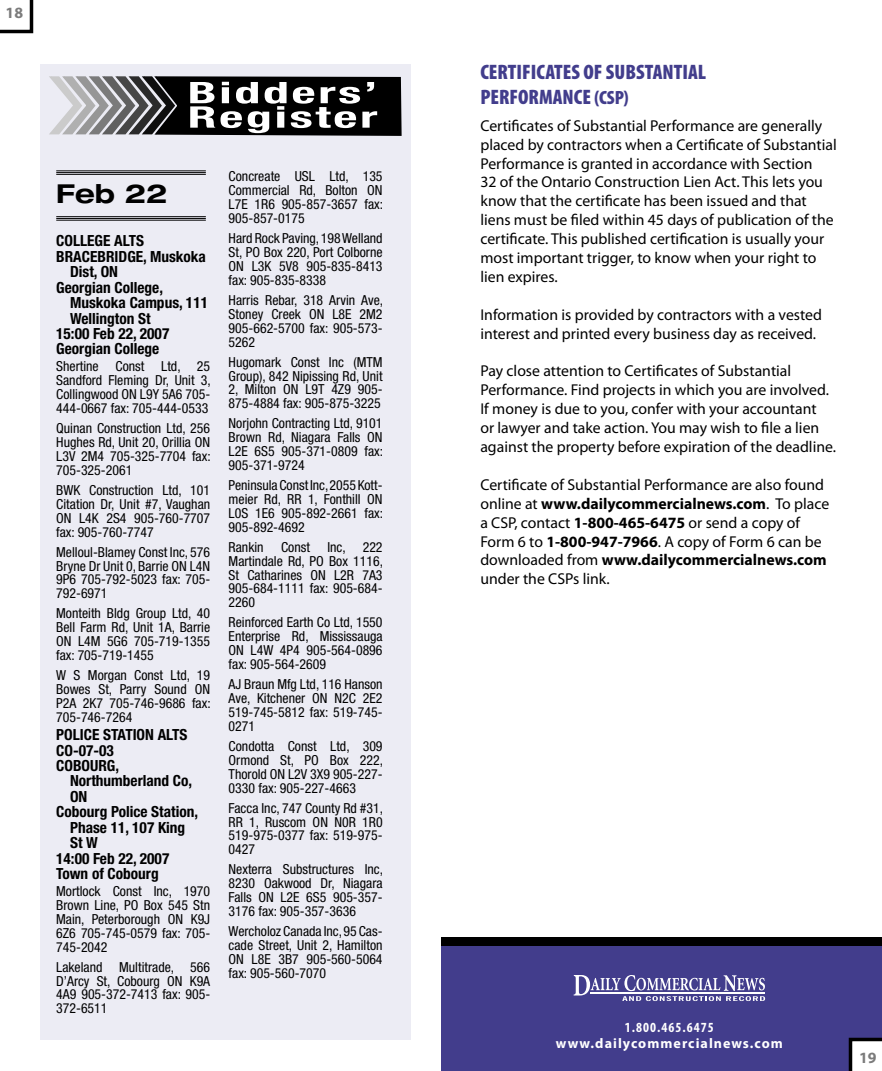
<style>
.page{position:relative;width:882px;height:1071px;background:#fff}
.page>*{position:absolute;margin:0;border:0;box-sizing:border-box;transform-origin:0 0}
.t1{font:700 condensed 29.75px/24.5px "Helvetica Neue";letter-spacing:.05em;color:#fff;scale:1.75 1}
.t2{font:700 expanded 26.07px "Helvetica Neue";color:#000}
.t3{font:900 condensed 21px/25.2px "Myriad Pro";color:#423d8c}
.t4{font:15.75px/18.9px "Myriad Pro";color:#000}
.t5{font:700 15.75px "Myriad Pro";color:#7b7b7b}
.t6{font:700 condensed 15.4px/15.4px "Helvetica Neue";color:#000}
.t7{font:700 14px "Myriad Pro";letter-spacing:.075em;color:#fff}
.t8{font:700 condensed 14px "Myriad Pro";letter-spacing:.075em;color:#fff}
.t9{font:condensed 13.83px/13.8px "Helvetica Neue";color:#000;text-align:justify}
.s1{font-size:19.25px}
.s2{font-weight:700}
</style>
<div class="page">
<svg style="left:0;top:0;width:34px;height:34px"></svg>
<div style="left:441px;top:937px;width:441px;height:134px;background:#423d8c"></div>
<div style="left:441px;top:937px;width:441px;height:9px;background:#000"></div>
<svg style="left:574px;top:975px;width:191px;height:26px"></svg>
<svg style="left:848px;top:1037px;width:34px;height:34px"></svg>
<div style="left:40px;top:64px;width:370px;height:976px;background:#ececf4"></div>
<hr style="left:56px;top:170px;width:150px;height:1px;background:#000">
<hr style="left:56px;top:172px;width:150px;height:1px;background:#000">
<hr style="left:56px;top:174px;width:150px;height:1px;background:#000">
<svg style="left:49px;top:76px;width:353px;height:60px;background:#363638"></svg>
<hr style="left:56px;top:216px;width:150px;height:1px;background:#000">
<hr style="left:56px;top:218px;width:150px;height:1px;background:#000">
<hr style="left:56px;top:220px;width:150px;height:1px;background:#000">
<p class="t5" style="left:6px;top:3px;width:19px">1 8</p>
<h1 class="t1" style="left:188px;top:80px;width:110px">Bidders’<br>Register</h1>
<h2 class="t2" style="left:56px;top:178px;width:113px">Feb 22</h2>
<p class="t6" style="left:56px;top:233px;width:89px">COLLEGE ALTS</p>
<p class="t6" style="left:56px;top:248px;width:151px">BRACEBRIDGE, Muskoka</p>
<p class="t6" style="left:70px;top:264px;width:50px">Dist, ON</p>
<p class="t6" style="left:56px;top:279px;width:108px">Georgian College,</p>
<p class="t6" style="left:70px;top:295px;width:140px">Muskoka Campus, 111</p>
<p class="t6" style="left:70px;top:310px;width:82px">Wellington St</p>
<p class="t6" style="left:56px;top:326px;width:115px">15:00 Feb 22, 2007</p>
<p class="t6" style="left:56px;top:341px;width:105px">Georgian College</p>
<p class="t9" style="left:56px;top:359px;width:156px">Shertine Const Ltd, 25<br>Sandford Fleming Dr, Unit 3, Collingwood ON L9Y 5A6 705- 444-0667 fax: 705-444-0533</p>
<p class="t9" style="left:56px;top:421px;width:156px">Quinan Construction Ltd, 256<br>Hughes Rd, Unit 20, Orillia ON L3V 2M4 705-325-7704 fax:<br>705-325-2061</p>
<p class="t9" style="left:56px;top:483px;width:155px">BWK Construction Ltd, 101<br>Citation Dr, Unit #7, Vaughan ON L4K 2S4 905-760-7707 fax: 905-760-7747</p>
<p class="t9" style="left:56px;top:545px;width:155px">Melloul-Blamey Const Inc, 576<br>Bryne Dr Unit 0, Barrie ON L4N 9P6 705-792-5023 fax: 705- 792-6971</p>
<p class="t9" style="left:56px;top:606px;width:155px">Monteith Bldg Group Ltd, 40<br>Bell Farm Rd, Unit 1A, Barrie ON L4M 5G6 705-719-1355 fax: 705-719-1455</p>
<p class="t9" style="left:56px;top:668px;width:156px">W S Morgan Const Ltd, 19<br>Bowes St, Parry Sound ON P2A 2K7 705-746-9686 fax:<br>705-746-7264</p>
<p class="t6" style="left:56px;top:727px;width:133px">POLICE STATION ALTS<br>CO-07-03<br>COBOURG,</p>
<p class="t6" style="left:70px;top:773px;width:124px">Northumberland Co,</p>
<p class="t6" style="left:70px;top:789px;width:19px">ON</p>
<p class="t6" style="left:56px;top:804px;width:143px">Cobourg Police Station,</p>
<p class="t6" style="left:70px;top:819px;width:117px">Phase 11, 107 King</p>
<p class="t6" style="left:70px;top:835px;width:29px">St W</p>
<p class="t6" style="left:56px;top:850px;width:115px">14:00 Feb 22, 2007</p>
<p class="t6" style="left:56px;top:866px;width:104px">Town of Cobourg</p>
<p class="t9" style="left:56px;top:884px;width:155px">Mortlock Const Inc, 1970<br>Brown Line, PO Box 545 Stn Main, Peter-borough ON K9J 6Z6 705-745-0579 fax: 705- 745-2042</p>
<p class="t9" style="left:56px;top:960px;width:155px">Lakeland Multitrade, 566<br>D’Arcy St, Cobourg ON K9A 4A9 905-372-7413 fax: 905- 372-6511</p>
<p class="t9" style="left:229px;top:170px;width:156px">Concreate USL Ltd, 135<br>Commer-cial Rd, Bolton ON L7E 1R6 905-857-3657 fax:<br>905-857-0175</p>
<p class="t9" style="left:229px;top:231px;width:155px">Hard Rock Paving, 198 Welland St, PO Box 220, Port Colborne ON L3K 5V8 905-835-8413 fax: 905-835-8338</p>
<p class="t9" style="left:229px;top:293px;width:156px">Harris Rebar, 318 Arvin Ave, Stoney Creek ON L8E 2M2<br>905-662-5700 fax: 905-573- 5262</p>
<p class="t9" style="left:229px;top:355px;width:155px">Hugomark Const Inc (MTM Group), 842 Nipissing Rd, Unit 2, Milton ON L9T 4Z9 905- 875-4884 fax: 905-875-3225</p>
<p class="t9" style="left:229px;top:416px;width:156px">Norjohn Contracting Ltd, 9101<br>Brown Rd, Niagara Falls ON L2E 6S5 905-371-0809 fax:<br>905-371-9724</p>
<p class="t9" style="left:229px;top:478px;width:156px;text-align:left">Peninsula Const Inc, 2055 Kott&shy;meier Rd, RR 1, Fonthill ON<br>L0S 1E6 905-892-2661 fax:<br>905-892-4692</p>
<p class="t9" style="left:229px;top:540px;width:37px">Rankin</p>
<p class="t9" style="left:281px;top:540px;width:30px">Const</p>
<p class="t9" style="left:229px;top:540px;width:156px;text-indent:99px">Inc, 222<br>Martindale Rd, PO Box 1116, St Catharines ON L2R 7A3<br>905-684-1111 fax: 905-684- 2260</p>
<p class="t9" style="left:229px;top:616px;width:155px">Reinforced Earth Co Ltd, 1550<br>Enterprise Rd, Mississauga ON L4W 4P4 905-564-0896 fax: 905-564-2609</p>
<p class="t9" style="left:229px;top:677px;width:155px">AJ Braun Mfg Ltd, 116 Hanson Ave, Kitchener ON N2C 2E2<br>519-745-5812 fax: 519-745- 0271</p>
<p class="t9" style="left:229px;top:739px;width:156px">Condotta Const Ltd, 309<br>Ormond St, PO Box 222, Thorold ON L2V 3X9 905-227- 0330 fax: 905-227-4663</p>
<p class="t9" style="left:229px;top:801px;width:156px">Facca Inc, 747 County Rd #31, RR 1, Ruscom ON N0R 1R0<br>519-975-0377 fax: 519-975- 0427</p>
<p class="t9" style="left:229px;top:863px;width:156px">Nexterra Substructures Inc, 8230 Oakwood Dr, Niagara Falls ON L2E 6S5 905-357- 3176 fax: 905-357-3636</p>
<p class="t9" style="left:229px;top:924px;width:155px">Wercholoz Canada Inc, 95 Cas&shy;cade Street, Unit 2, Hamilton ON L8E 3B7 905-560-5064 fax: 905-560-7070</p>
<h3 class="t3" style="left:480px;top:59px;width:227px">CERTIFICATES OF SUBSTANTIAL<br>PERFORMANCE <span class="s1">(CSP)</span></h3>
<p class="t4" style="left:480px;top:116px;width:358px">Certificates of Substantial Performance are generally placed by contractors when a Certificate of Substantial Performance is granted in accordance with Section<br>32 of the Ontario Construction Lien Act. This lets you know that the certificate has been issued and that liens must be filed within 45 days of publication of the certificate. This published certification is usually your most important trigger, to know when your right to lien expires.</p>
<p class="t4" style="left:480px;top:305px;width:343px">Information is provided by contractors with a vested interest and printed every business day as received.</p>
<p class="t4" style="left:480px;top:361px;width:357px">Pay close attention to Certificates of Substantial Performance. Find projects in which you are involved.<br>If money is due to you, confer with your accountant<br>or lawyer and take action. You may wish to file a lien against the property before expiration of the deadline.</p>
<p class="t4" style="left:480px;top:475px;width:350px">Certificate of Substantial Performance are also found online at <span class="s2">www.dailycommercialnews.com</span>. To place a CSP, contact <span class="s2">1 -800-465-6475</span></p>
<p class="t4" style="left:480px;top:513px;width:348px;text-indent:208px">or send a copy of<br>Form 6 to <span class="s2">1 -800-947-7966</span>. A copy of Form 6 can be downloaded from <span class="s2">www.dailycommercialnews.com </span>under the CSPs link.</p>
<p class="t8" style="left:625px;top:1018px;width:91px">1.800.465.6475</p>
<p class="t7" style="left:556px;top:1035px;width:229px">www.dailycommercialnews.com</p>
<p class="t5" style="left:859px;top:1047px;width:19px">1 9</p>
</div>
